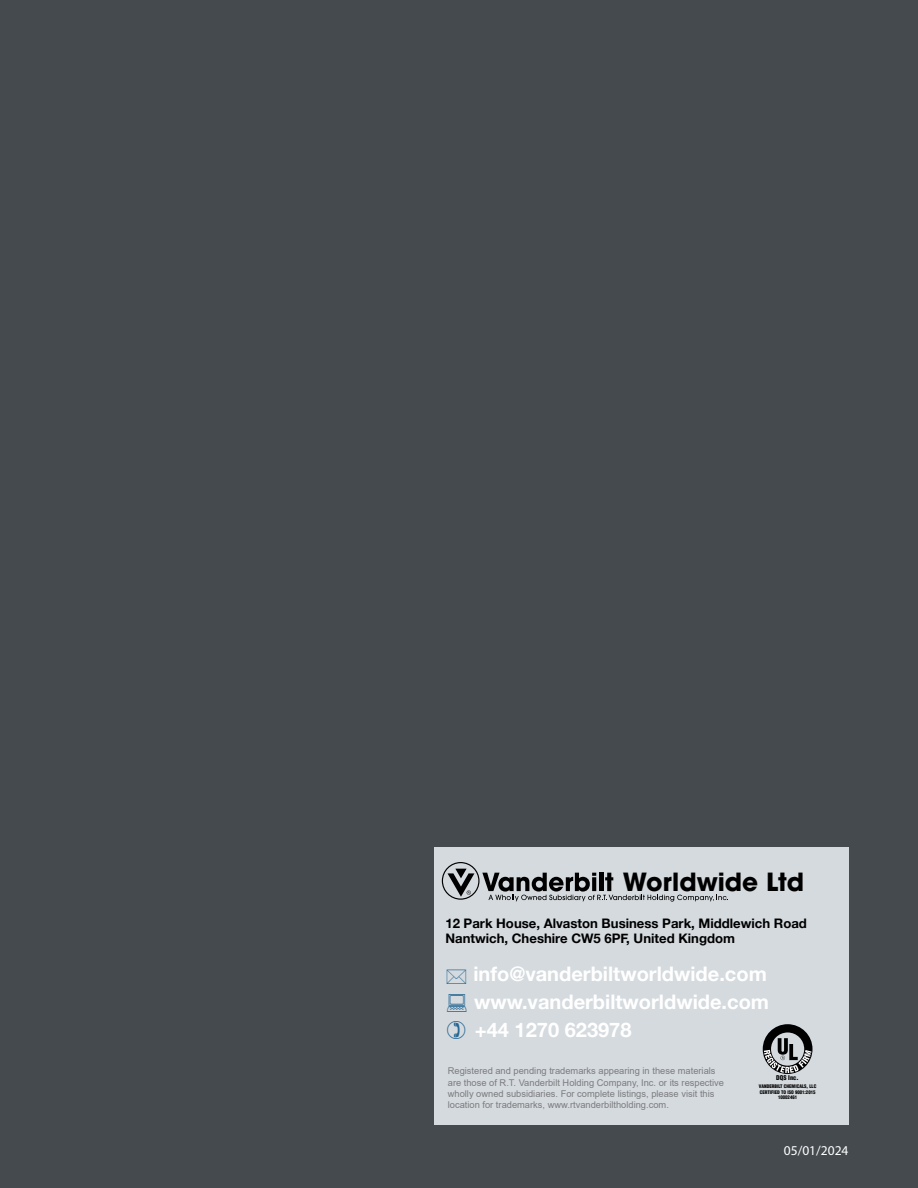
<style>
.page{position:relative;width:918px;height:1188px;background:#454a4e}
.page>*{position:absolute;margin:0;border:0;box-sizing:border-box;transform-origin:0 0}
.t1{font:700 24.9px "Avant Garde";color:#000}
.t2{font:700 20.1px/27.6px "Helvetica Neue";color:#fff;text-align:justify}
.t3{font:13.5px "Myriad Pro";color:#fff}
.t4{font:700 13.2px/15.8px "Helvetica Neue";color:#000}
.t5{font:9.3px/11.2px "Arial";color:#7b7c7f}
.t6{font:900 condensed 6.45px "Helvetica";color:#000}
.t7{font:900 condensed 4.8px/5.7px "Helvetica";color:#000;text-align:center}
</style>
<div class="page">
<div style="left:434px;top:848px;width:415px;height:277px;background:#d5dade"></div>
<svg style="left:763px;top:1024px;width:50px;height:50px"></svg>
<svg style="left:442px;top:862px;width:286px;height:40px"></svg>
<h1 class="t1" style="left:623px;top:866px;width:183px">Worldwide Ltd</h1>
<h3 class="t4" style="left:445px;top:915px;width:363px">12 Park House, Alvaston Business Park, Middlewich Road<br>Nantwich, Cheshire CW5 6PF, United Kingdom</h3>
<h2 class="t2" style="left:473px;top:960px;width:297px">info@vanderbiltworldwide.com www.vanderbiltworldwide.com +44 1270 623978</h2>
<p class="t5" style="left:448px;top:1065px;width:278px">Registered and pending trademarks appearing in these materials are those of R.T. Vanderbilt Holding Company, Inc. or its respective wholly owned subsidiaries. For complete listings, please visit this location for trademarks, www.rtvanderbiltholding.com.</p>
<p class="t6" style="left:776px;top:1074px;width:24px">DQS Inc.</p>
<p class="t7" style="left:759px;top:1083px;width:59px">VANDERBILT CHEMICALS, LLC<br>CERTIFIED TO ISO 9001:2015<br>10002461</p>
<h3 class="t3" style="left:784px;top:1142px;width:66px">05/01/2024</h3>
</div>
